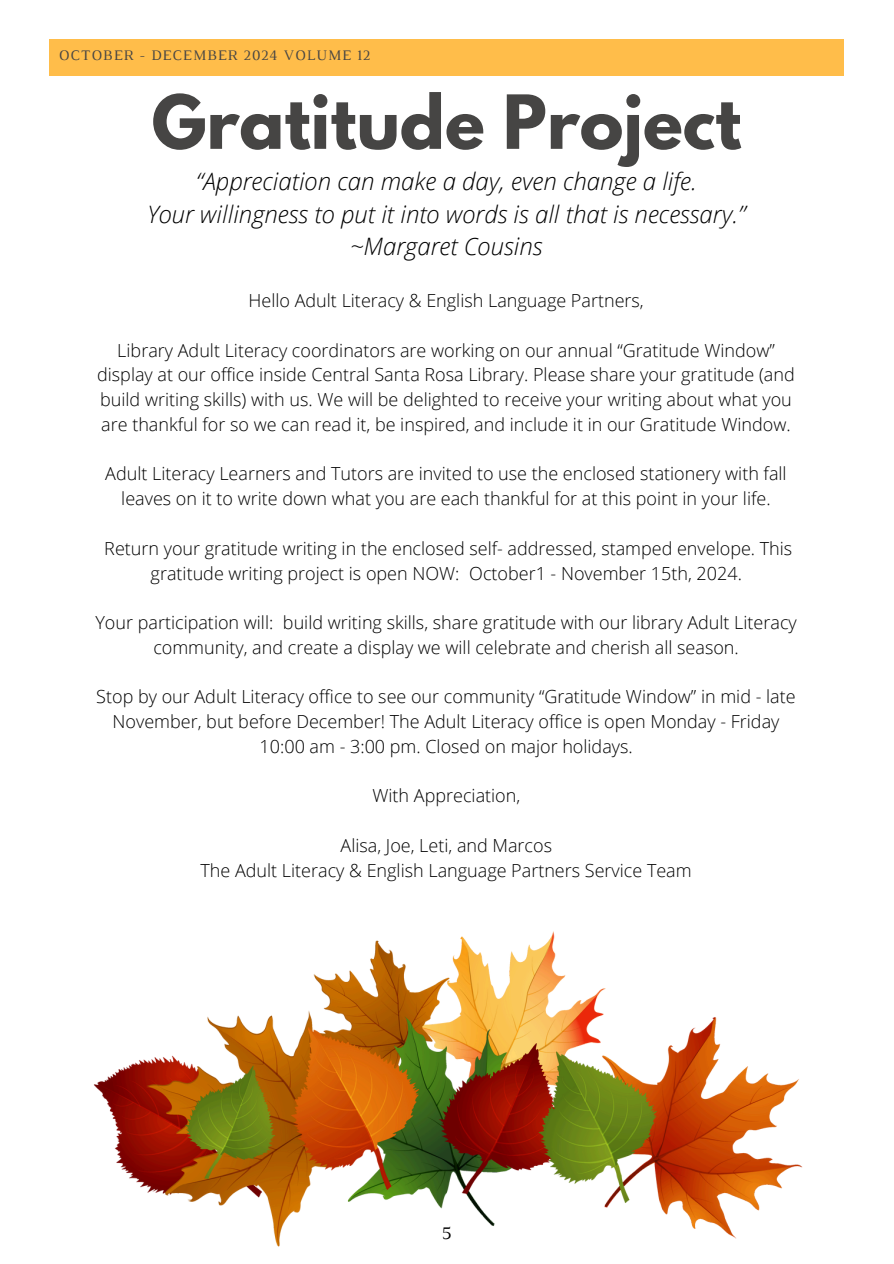
<style>
.page{position:relative;width:894px;height:1264px;background:#fff}
.page>*{position:absolute;margin:0;border:0;box-sizing:border-box;transform-origin:0 0}
.t1{font:700 66px "League Spartan";color:#464544}
.t2{font:italic 300 24px/32.7px "Open Sans";color:#000;text-align:center}
.t3{font:300 18px/24.8px "Open Sans";color:#000;text-align:center}
.t4{font:18px "Luthier";color:#000}
.t5{font:14.85px "Luthier";letter-spacing:.06em;color:#464544}
</style>
<div class="page">
<div style="left:49px;top:39px;width:795px;height:36px;background:#ffbd4a"></div>
<img style="left:93px;top:931px;width:709px;height:316px">
<h3 class="t5" style="left:59px;top:50px;width:313px">OCTOBER - DECEMBER 2024 VOLUME 12</h3>
<h3 class="t1" style="left:152px;top:89px;width:591px">Gratitude Project</h3>
<p class="t2" style="left:147px;top:164px;width:599px">“Appreciation can make a day, even change a life.<br>Your willingness to put it into words is all that is necessary.” ~Margaret Cousins</p>
<h1 class="t3" style="left:248px;top:288px;width:396px">Hello Adult Literacy &amp; English Language Partners,</h1>
<h2 class="t3" style="left:97px;top:337px;width:699px">Library Adult Literacy coordinators are working on our annual “Gratitude Window” display at our office inside Central Santa Rosa Library. Please share your gratitude (and build writing skills) with us. We will be delighted to receive your writing about what you are thankful for so we can read it, be inspired, and include it in our Gratitude Window.</h2>
<h3 class="t3" style="left:105px;top:461px;width:682px">Adult Literacy Learners and Tutors are invited to use the enclosed stationery with fall leaves on it to write down what you are each thankful for at this point in your life.</h3>
<h3 class="t3" style="left:104px;top:535px;width:689px">Return your gratitude writing in the enclosed self- addressed, stamped envelope. This gratitude writing project is open NOW: October1 - November 15th, 2024.</h3>
<h3 class="t3" style="left:95px;top:609px;width:702px">Your participation will: build writing skills, share gratitude with our library Adult Literacy community, and create a display we will celebrate and cherish all season.</h3>
<h3 class="t3" style="left:96px;top:684px;width:700px">Stop by our Adult Literacy office to see our community “Gratitude Window” in mid - late<br>November, but before December! The Adult Literacy office is open Monday - Friday<br>10:00 am - 3:00 pm. Closed on major holidays.</h3>
<h3 class="t3" style="left:372px;top:783px;width:149px">With Appreciation,</h3>
<h3 class="t3" style="left:200px;top:832px;width:492px">Alisa, Joe, Leti, and Marcos<br>The Adult Literacy &amp; English Language Partners Service Team</h3>
<p class="t4" style="left:441px;top:1226px;width:12px">5</p>
</div>
